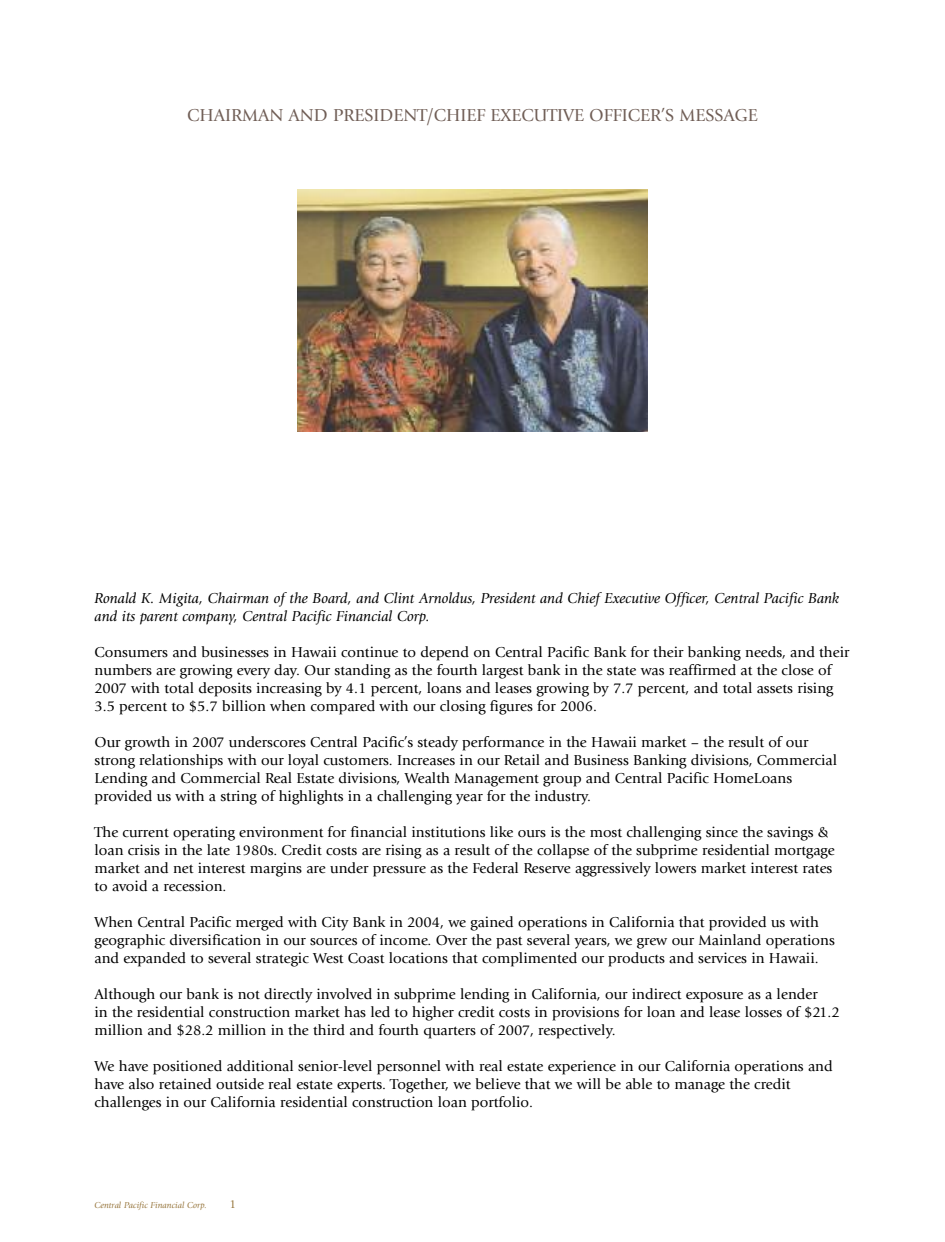
<style>
.page{position:relative;width:945px;height:1242px;background:#fff}
.page>*{position:absolute;margin:0;border:0;box-sizing:border-box;transform-origin:0 0}
.t1{font:18px "Giovanni";color:#705e56}
.t2{font:15px/18px "Giovanni";color:#000}
.t3{font:italic 15px/18px "Giovanni";color:#000}
.t4{font:12px "Giovanni";color:#97763d}
.t5{font:italic 9px "Giovanni";color:#97763d}
</style>
<div class="page">
<img style="left:297px;top:189px;width:351px;height:243px">
<p class="t1" style="left:187px;top:108px;width:572px">CHAIRMAN AND PRESIDENT/CHIEF EXECUTIVE OFFICER’S MESSAGE</p>
<p class="t3" style="left:94px;top:590px;width:746px">Ronald K. Migita, Chairman of the Board, and Clint Arnoldus, President and Chief Executive Officer, Central Pacific Bank and its parent company, Central Pacific Financial Corp.</p>
<p class="t2" style="left:94px;top:644px;width:757px">Consumers and businesses in Hawaii continue to depend on Central Pacific Bank for their banking needs, and their numbers are growing every day. Our standing as the fourth largest bank in the state was reaffirmed at the close of 2007 with total deposits increasing by 4.1 percent, loans and leases growing by 7.7 percent, and total assets rising 3.5 percent to $5.7 billion when compared with our closing figures for 2006.</p>
<p class="t2" style="left:94px;top:734px;width:744px">Our growth in 2007 underscores Central Pacific’s steady performance in the Hawaii market – the result of our strong relationships with our loyal customers. Increases in our Retail and Business Banking divisions, Commercial Lending and Commercial Real Estate divisions, Wealth Management group and Central Pacific HomeLoans provided us with a string of highlights in a challenging year for the industry.</p>
<p class="t2" style="left:94px;top:824px;width:742px">The current operating environment for financial institutions like ours is the most challenging since the savings &amp; loan crisis in the late 1980s. Credit costs are rising as a result of the collapse of the subprime residential mortgage market and net interest margins are under pressure as the Federal Reserve aggressively lowers market interest rates to avoid a recession.</p>
<p class="t2" style="left:94px;top:914px;width:742px">When Central Pacific merged with City Bank in 2004, we gained operations in California that provided us with geographic diversification in our sources of income. Over the past several years, we grew our Mainland operations and expanded to several strategic West Coast locations that complimented our products and services in Hawaii.</p>
<p class="t2" style="left:95px;top:986px;width:747px">Although our bank is not directly involved in subprime lending in California, our indirect exposure as a lender<br>in the residential construction market has led to higher credit costs in provisions for loan and lease losses of $21.2 million and $28.2 million in the third and fourth quarters of 2007, respectively.</p>
<p class="t2" style="left:95px;top:1058px;width:740px">We have positioned additional senior-level personnel with real estate experience in our California operations and have also retained outside real estate experts. Together, we believe that we will be able to manage the credit challenges in our California residential construction loan portfolio.</p>
<p class="t5" style="left:94px;top:1202px;width:114px">Central Pacific Financial Corp.</p>
<p class="t4" style="left:230px;top:1200px;width:8px">1</p>
</div>
